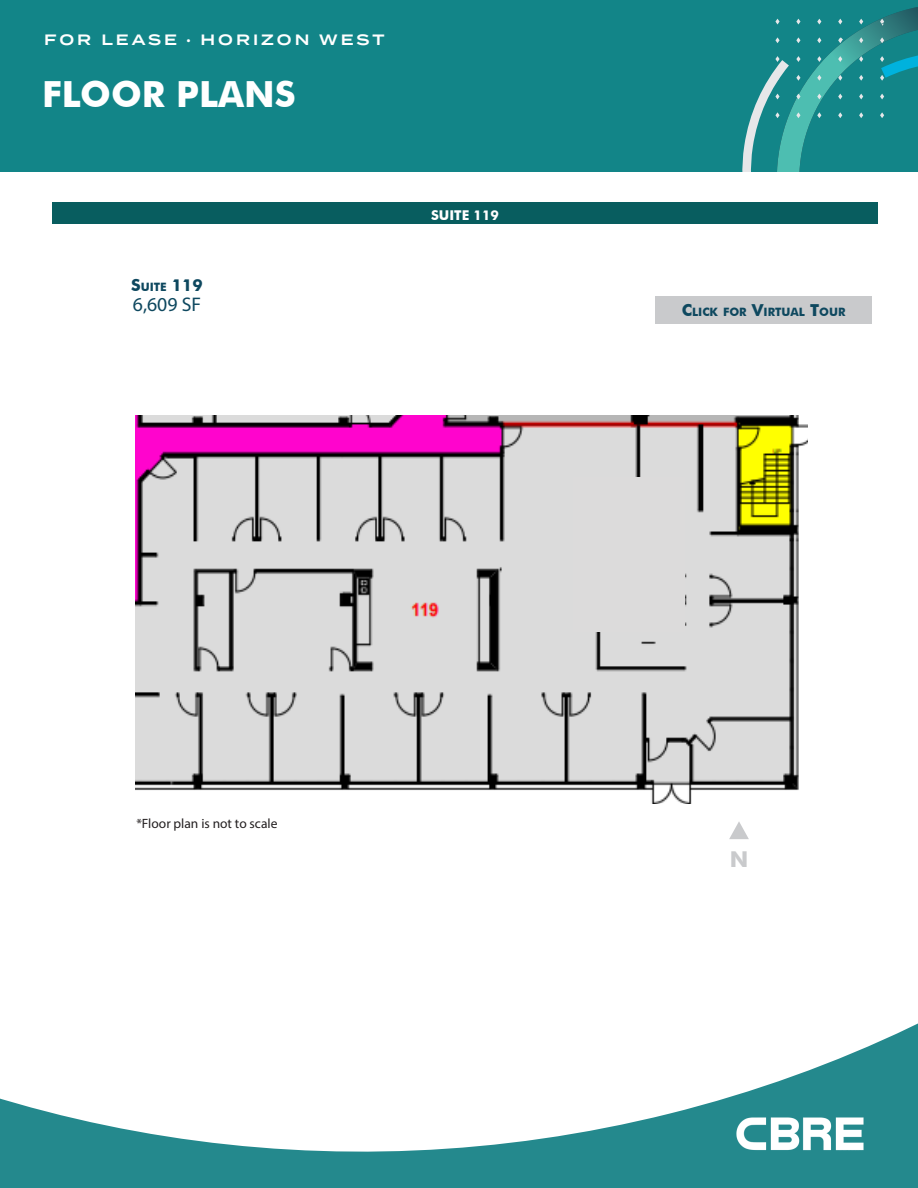
<style>
.page{position:relative;width:918px;height:1188px;background:#fff}
.page>*{position:absolute;margin:0;border:0;box-sizing:border-box;transform-origin:0 0}
.Chart_Title{font:700 36px "Futura BT";color:#fff}
.Chart_Title-2{font:700 21.75px "Futura BT";color:#c9cacc}
.Chart_Title-3{font:19.8px "Myriad Pro";color:#0e485f}
.Chart_Title-4{font:700 16.5px "Futura BT";color:#0e485f}
.t1{font:600 15px "Termina";letter-spacing:.2em;color:#fff}
.Chart_Title-5{font:13.5px "Myriad Pro";color:#231f20}
.t2{font:700 13.5px "Futura BT";color:#fff}
.Chart_Title-6{font:700 11.55px "Futura BT";color:#0e485f}
.s1{font-family:"Arial";font-weight:400;font-size:12px}
.s2{font-size:11.55px}
.s3{font-size:16.5px}
.s4{color:#fff}
</style>
<div class="page">
<div style="left:0;top:0;width:918px;height:172px;background:#128588"></div>
<svg style="left:742px;top:7px;width:176px;height:165px"></svg>
<svg style="left:0;top:1023px;width:918px;height:165px"></svg>
<img style="left:737px;top:1118px;width:127px;height:32px">
<div style="left:52px;top:202px;width:826px;height:22px;background:#085d5f"></div>
<svg style="left:729px;top:822px;width:20px;height:17px"></svg>
<img style="left:135px;top:416px;width:672px;height:387px">
<div style="left:573px;top:477px;width:111px;height:155px;background:#dcdbdb"></div>
<div style="left:656px;top:296px;width:216px;height:27px;background:#c9cacc"></div>
<p class="t1" style="left:44px;top:29px;width:342px">FOR LEASE <span class="s1">•</span> HORIZON WEST</p>
<p class="Chart_Title" style="left:42px;top:72px;width:255px">FLOOR PLANS</p>
<p class="Chart_Title-4" style="left:131px;top:275px;width:73px">S<span class="s2">UITE</span> 119</p>
<p class="Chart_Title-3" style="left:133px;top:292px;width:70px">6,609 SF</p>
<p class="t2" style="left:431px;top:207px;width:69px">SUITE 119</p>
<p class="Chart_Title-6" style="left:682px;top:305px;width:165px"><span class="s3">C</span>LICK FOR <span class="s3">V</span>IRTUAL <span class="s3">T</span>OUR</p>
<p class="Chart_Title-5" style="left:131px;top:815px;width:148px"><span class="s4">*</span>*Floor plan is not to scale</p>
<p class="Chart_Title-2" style="left:730px;top:846px;width:20px">N</p>
</div>
